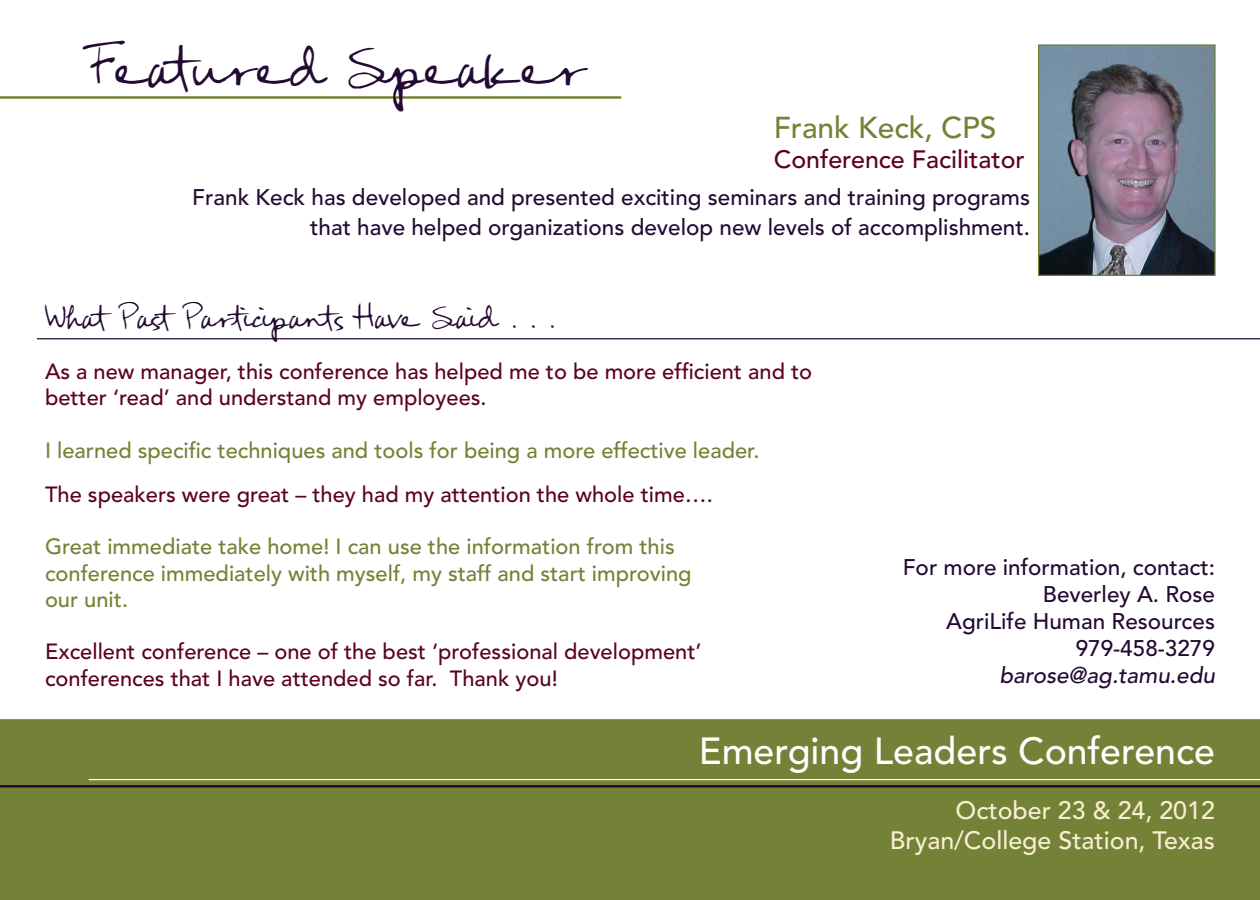
<style>
.page{position:relative;width:1260px;height:900px;background:#fff}
.page>*{position:absolute;margin:0;border:0;box-sizing:border-box;transform-origin:0 0}
.t1{font:45px "FG Rebecca Script";color:#230a33}
.t2{font:500 37.5px "Avenir";color:#fff}
.t3{font:500 30px "Avenir";color:#738236}
.t4{font:500 25px "Avenir";color:#f9eed1}
.t5{font:25px "FG Rebecca Script";color:#230a33}
.t6{font:500 25px "Avenir";color:#5c0024}
.t7{font:500 22.5px/30px "Avenir";color:#230a33;text-align:right}
.t8{font:italic 500 22.5px "Avenir";color:#230a33}
.t9{font:500 22px/26.2px "Avenir";color:#5c0024}
.t10{font:500 22px/26.2px "Avenir";color:#738236}
</style>
<div class="page">
<hr style="left:37px;top:338px;width:1223px;height:1px;background:#230a33">
<img style="left:1040px;top:46px;width:174px;height:228px">
<div style="left:1038px;top:44px;width:178px;height:232px;border:1px solid #738236"></div>
<hr style="left:0;top:96px;width:621px;height:3px;background:#738236">
<div style="left:0;top:719px;width:1260px;height:181px;background:#738236"></div>
<hr style="left:89px;top:779px;width:1171px;height:1px;background:#fff">
<hr style="left:0;top:785px;width:1260px;height:3px;background:#230a33">
<p class="t1" style="left:89px;top:41px;width:499px">Featured Speaker</p>
<p class="t3" style="left:774px;top:111px;width:224px">Frank Keck, CPS</p>
<p class="t6" style="left:774px;top:145px;width:253px">Conference Facilitator</p>
<p class="t7" style="left:192px;top:183px;width:839px">Frank Keck has developed and presented exciting seminars and training programs that have helped organizations develop new levels of accomplishment.</p>
<p class="t5" style="left:45px;top:303px;width:512px">What Past Participants Have Said . . .</p>
<p class="t9" style="left:45px;top:359px;width:769px">As a new manager, this conference has helped me to be more efficient and to better ‘read’ and understand my employees.</p>
<p class="t10" style="left:45px;top:438px;width:716px">I learned specific techniques and tools for being a more effective leader.</p>
<p class="t9" style="left:45px;top:482px;width:669px">The speakers were great – they had my attention the whole time….</p>
<p class="t10" style="left:45px;top:534px;width:648px">Great immediate take home! I can use the information from this conference immediately with myself, my staff and start improving our unit.</p>
<p class="t9" style="left:45px;top:639px;width:658px">Excellent conference – one of the best ‘professional development’ conferences that I have attended so far. Thank you!</p>
<p class="t7" style="left:903px;top:553px;width:314px">For more information, contact:</p>
<p class="t7" style="left:1043px;top:580px;width:174px">Beverley A. Rose</p>
<p class="t7" style="left:946px;top:607px;width:270px">AgriLife Human Resources</p>
<p class="t7" style="left:1076px;top:634px;width:141px">979-458-3279</p>
<p class="t8" style="left:999px;top:662px;width:217px">barose@ag.tamu.edu</p>
<p class="t2" style="left:699px;top:729px;width:518px">Emerging Leaders Conference</p>
<p class="t4" style="left:956px;top:796px;width:261px">October 23 &amp; 24, 2012</p>
<p class="t4" style="left:890px;top:826px;width:327px">Bryan/College Station, Texas</p>
</div>
